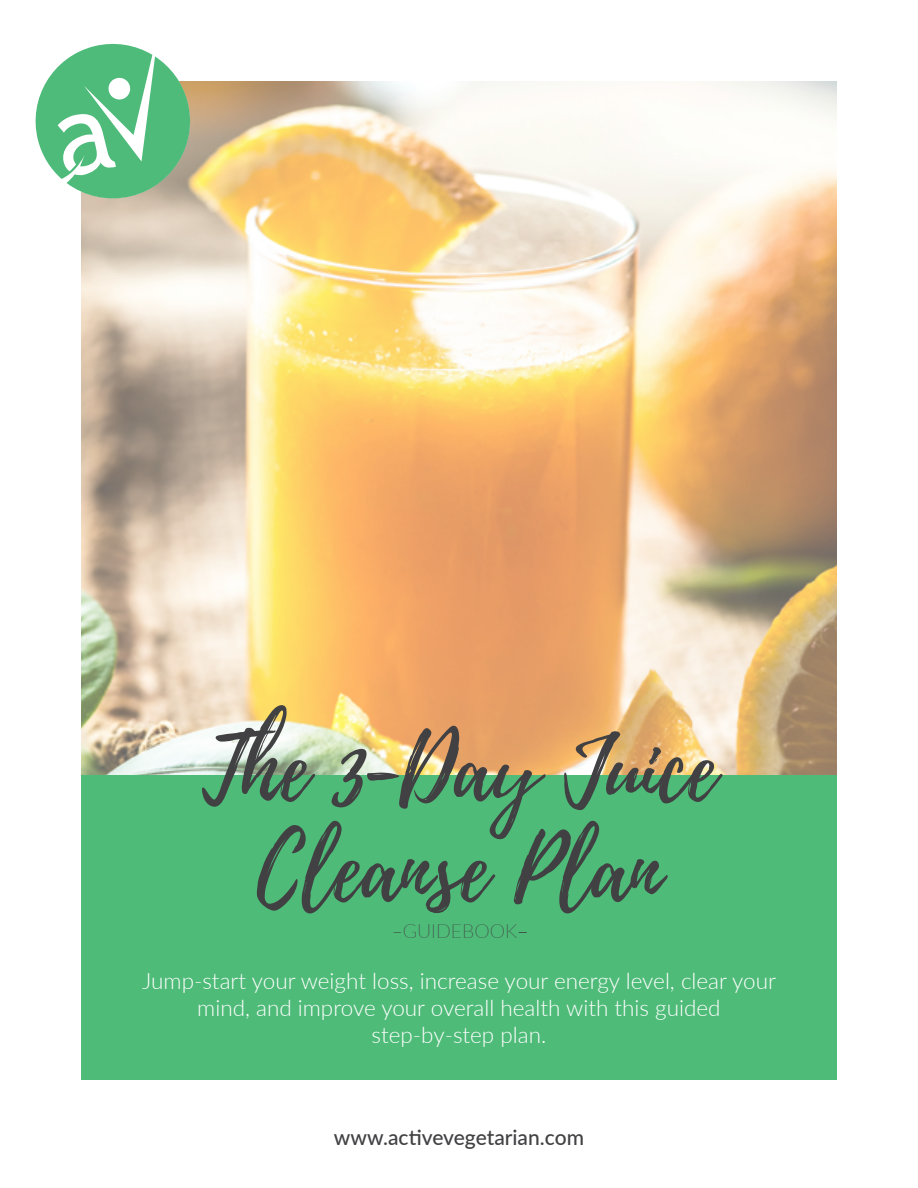
<style>
.page{position:relative;width:918px;height:1188px;background:#fff}
.page>*{position:absolute;margin:0;border:0;box-sizing:border-box;transform-origin:0 0}
.t1{font:90px/100.5px "Playlist Script";color:#414042;text-align:center}
.t2{font:300 22.5px/27px "Lato";color:#fff;text-align:center}
.t3{font:500 21px "Lato";color:#414042}
.t4{font:100 19.5px "Lato";color:#414042}
</style>
<div class="page">
<img style="left:81px;top:81px;width:756px;height:694px">
<div style="left:81px;top:775px;width:756px;height:305px;background:#4ebb78"></div>
<svg style="left:35px;top:43px;width:163px;height:163px"></svg>
<h1 class="t1" style="left:202px;top:722px;width:515px">The 3-Day Juice<br>Cleanse Plan</h1>
<p class="t4" style="left:397px;top:918px;width:134px">̶GUIDEBOOK ̶</p>
<p class="t2" style="left:142px;top:967px;width:635px">Jump-start your weight loss, increase your energy level, clear your mind, and improve your overall health with this guided step-by-step plan.</p>
<p class="t3" style="left:334px;top:1123px;width:252px">www.activevegetarian.com</p>
</div>
